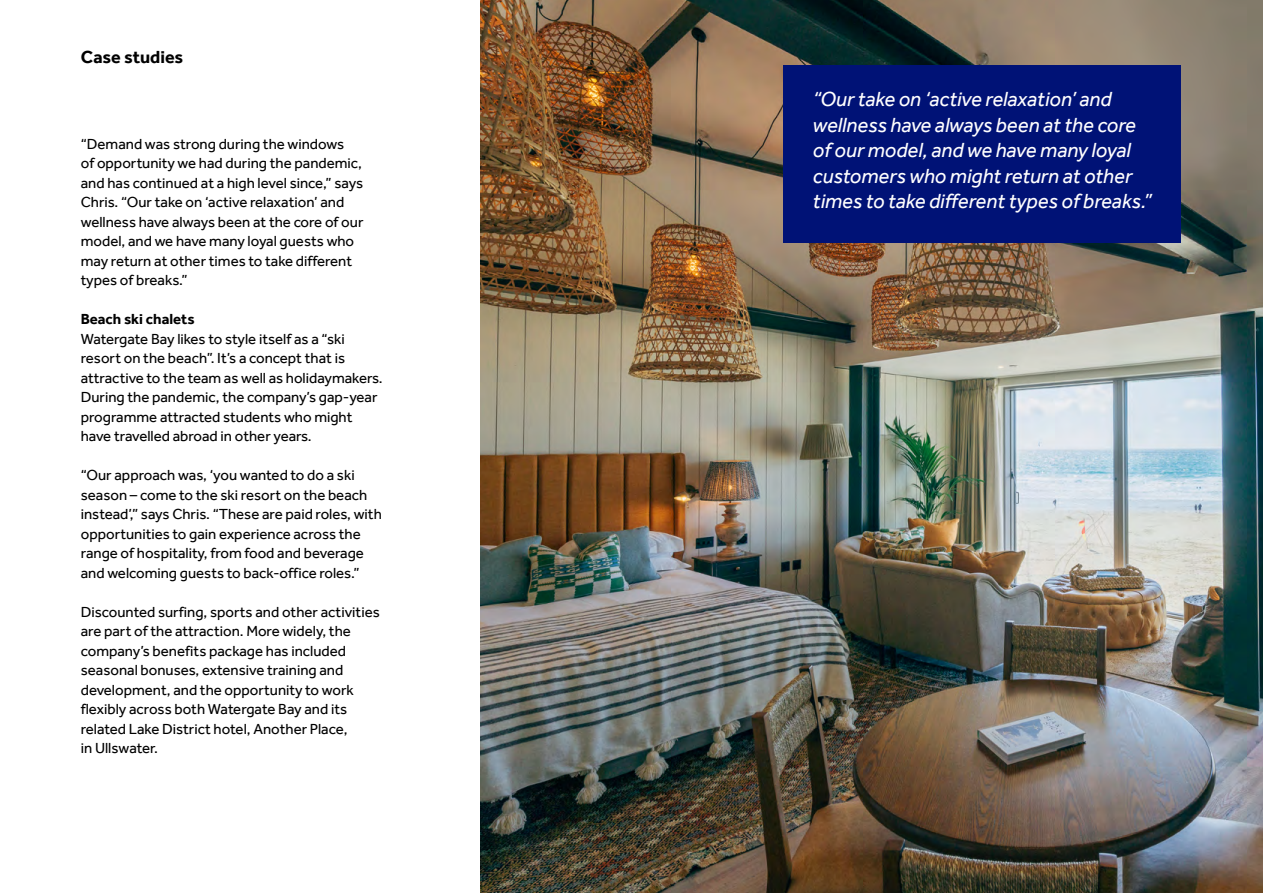
<style>
.page{position:relative;width:1263px;height:893px;background:#fff}
.page>*{position:absolute;margin:0;border:0;box-sizing:border-box;transform-origin:0 0}
.t1{font:italic 21px/25.5px "Effra";color:#fff}
.t2{font:700 18px "Effra";color:#000}
.Bodycopy{font:15px/19.5px "Effra";color:#000}
.Body_subhead_H3{font:700 15px "Effra";color:#000}
</style>
<div class="page">
<img style="left:480px;top:0;width:783px;height:893px">
<div style="left:783px;top:65px;width:398px;height:177px;background:#001276"></div>
<p class="t2" style="left:81px;top:47px;width:104px">Case studies</p>
<p class="Bodycopy" style="left:81px;top:134px;width:284px">“Demand was strong during the windows<br>of opportunity we had during the pandemic, and has continued at a high level since,” says Chris. “Our take on ‘active relaxation’ and wellness have always been at the core of our model, and we have many loyal guests who may return at other times to take different types of breaks.”</p>
<h3 class="Body_subhead_H3" style="left:81px;top:310px;width:115px">Beach ski chalets</h3>
<p class="Bodycopy" style="left:81px;top:329px;width:303px">Watergate Bay likes to style itself as a “ski resort on the beach”. It’s a concept that is attractive to the team as well as holidaymakers.<br>During the pandemic, the company’s gap-year programme attracted students who might have travelled abroad in other years.</p>
<p class="Bodycopy" style="left:81px;top:465px;width:303px">“Our approach was, ‘you wanted to do a ski season – come to the ski resort on the beach instead’,” says Chris. “These are paid roles, with opportunities to gain experience across the range of hospitality, from food and beverage and welcoming guests to back-office roles.”</p>
<p class="Bodycopy" style="left:81px;top:602px;width:300px">Discounted surfing, sports and other activities are part of the attraction. More widely, the company’s benefits package has included seasonal bonuses, extensive training and development, and the opportunity to work flexibly across both Watergate Bay and its related Lake District hotel, Another Place,<br>in Ullswater.</p>
<h1 class="t1" style="left:813px;top:86px;width:340px">“Our take on ‘active relaxation’ and wellness have always been at the core of our model, and we have many loyal customers who might return at other times to take different types of breaks.”</h1>
</div>
